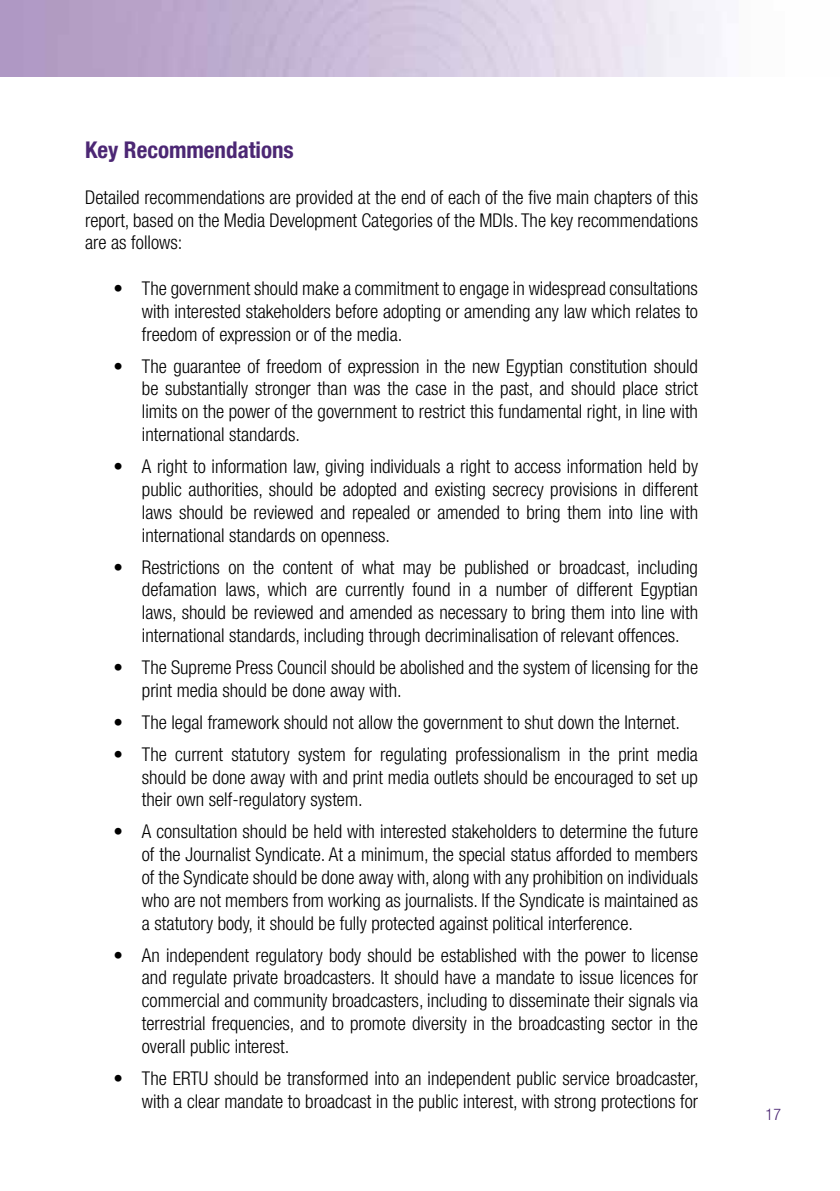
<style>
.page{position:relative;width:840px;height:1191px;background:#fff}
.page>*{position:absolute;margin:0;border:0;box-sizing:border-box;transform-origin:0 0}
.t1{font:700 condensed 23px "Helvetica Neue LT Com";color:#4c2774}
.t2{font:300 condensed 19px/22.8px "Helvetica Neue LT Com";color:#000;text-align:justify}
.t3{font:300 condensed 16px "Helvetica Neue LT Com";color:#4c2774}
</style>
<div class="page">
<p class="t1" style="left:85px;top:136px;width:210px">Key Recommendations</p>
<p class="t2" style="left:85px;top:186px;width:614px">Detailed recommendations are provided at the end of each of the five main chapters of this report, based on the Media Development Categories of the MDIs. The key recommendations are as follows:</p>
<p class="t2" style="left:142px;top:277px;width:557px;text-indent:-28px">• The government should make a commitment to engage in widespread consultations with interested stakeholders before adopting or amending any law which relates to freedom of expression or of the media.</p>
<p class="t2" style="left:142px;top:354px;width:557px;text-indent:-28px">• The guarantee of freedom of expression in the new Egyptian constitution should be substantially stronger than was the case in the past, and should place strict limits on the power of the government to restrict this fundamental right, in line with international standards.</p>
<p class="t2" style="left:142px;top:455px;width:557px;text-indent:-28px">• A right to information law, giving individuals a right to access information held by public authorities, should be adopted and existing secrecy provisions in different laws should be reviewed and repealed or amended to bring them into line with international standards on openness.</p>
<p class="t2" style="left:142px;top:555px;width:557px;text-indent:-28px">• Restrictions on the content of what may be published or broadcast, including defamation laws, which are currently found in a number of different Egyptian laws, should be reviewed and amended as necessary to bring them into line with international standards, including through decriminalisation of relevant offences.</p>
<p class="t2" style="left:142px;top:656px;width:557px;text-indent:-28px">• The Supreme Press Council should be abolished and the system of licensing for the print media should be done away with.</p>
<p class="t2" style="left:113px;top:710px;width:567px">• The legal framework should not allow the government to shut down the Internet.</p>
<p class="t2" style="left:142px;top:742px;width:557px;text-indent:-28px">• The current statutory system for regulating professionalism in the print media should be done away with and print media outlets should be encouraged to set up their own self-regulatory system.</p>
<p class="t2" style="left:142px;top:820px;width:557px;text-indent:-28px">• A consultation should be held with interested stakeholders to determine the future of the Journalist Syndicate. At a minimum, the special status afforded to members of the Syndicate should be done away with, along with any prohibition on individuals who are not members from working as journalists. If the Syndicate is maintained as a statutory body, it should be fully protected against political interference.</p>
<p class="t2" style="left:142px;top:943px;width:557px;text-indent:-28px">• An independent regulatory body should be established with the power to license and regulate private broadcasters. It should have a mandate to issue licences for commercial and community broadcasters, including to disseminate their signals via terrestrial frequencies, and to promote diversity in the broadcasting sector in the overall public interest.</p>
<p class="t2" style="left:113px;top:1066px;width:586px;text-align:right">• The ERTU should be transformed into an independent public service broadcaster, with a clear mandate to broadcast in the public interest, with strong protections for</p>
<p class="t3" style="left:765px;top:1105px;width:17px">17</p>
</div>
